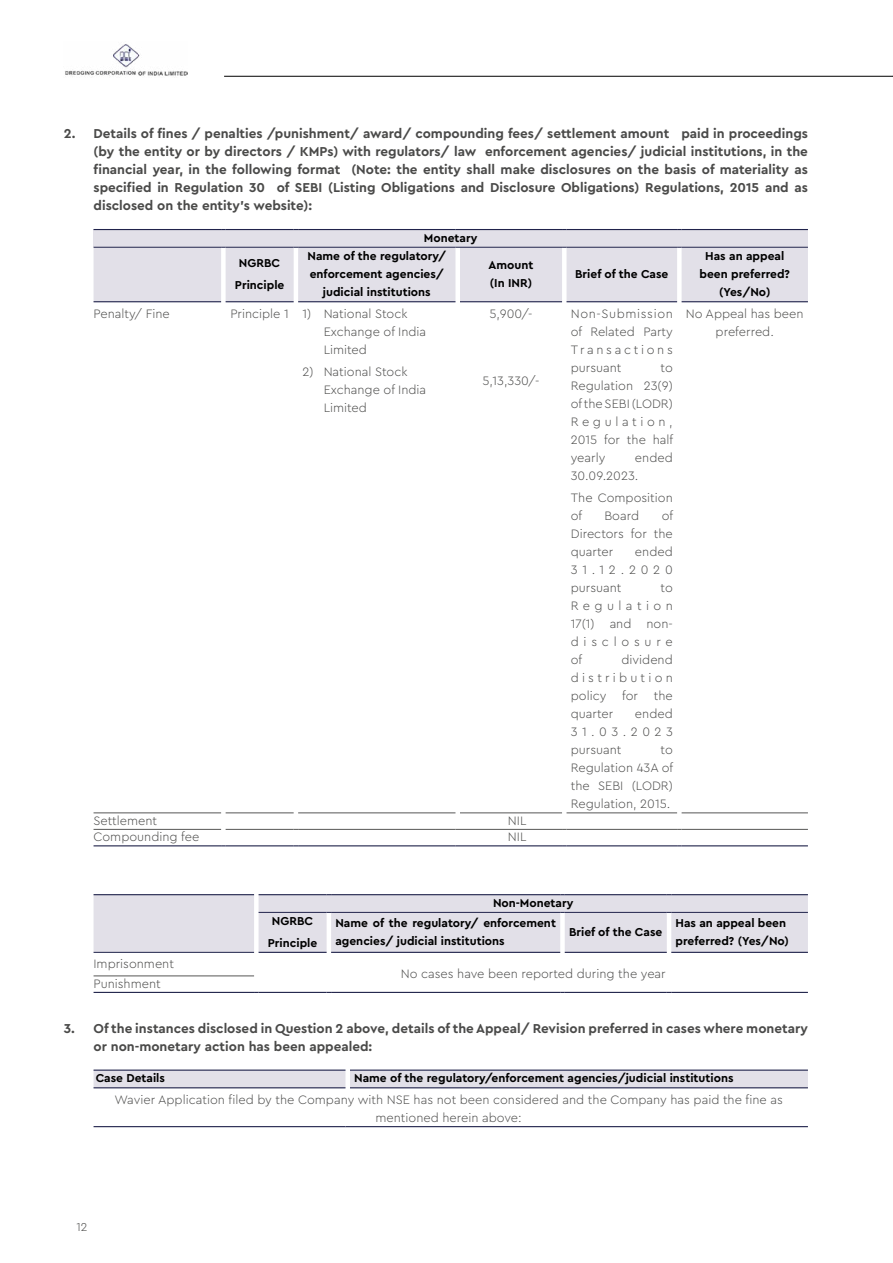
<style>
.page{position:relative;width:893px;height:1263px;background:#fff}
.page>*{position:absolute;margin:0;border:0;box-sizing:border-box;transform-origin:0 0}
.t1{font:700 13.5px/18px "Cera Pro";color:#4a4a49;text-align:justify}
.t2{font:300 12.75px/18px "Cera Pro";color:#4a4a49;text-align:justify}
.t3{font:700 12px/18px "Cera Pro";color:#000;text-align:center}
.t4{font:300 12px "Cera Pro";color:#4a4a49}
</style>
<div class="page">
<div style="left:94px;top:230px;width:714px;height:17px;background:#e2e0e8"></div>
<hr style="left:94px;top:229px;width:127px;height:1px;background:#20234b">
<hr style="left:226px;top:229px;width:68px;height:1px;background:#20234b">
<hr style="left:298px;top:229px;width:157px;height:1px;background:#20234b">
<hr style="left:460px;top:229px;width:102px;height:1px;background:#20234b">
<hr style="left:567px;top:229px;width:110px;height:1px;background:#20234b">
<hr style="left:682px;top:229px;width:126px;height:1px;background:#20234b">
<div style="left:94px;top:247px;width:714px;height:55px;background:#e2e0e8"></div>
<hr style="left:226px;top:813px;width:68px;height:1px;background:#575756">
<hr style="left:298px;top:813px;width:157px;height:1px;background:#575756">
<hr style="left:460px;top:813px;width:102px;height:1px;background:#575756">
<hr style="left:567px;top:813px;width:110px;height:1px;background:#575756">
<hr style="left:682px;top:813px;width:126px;height:1px;background:#575756">
<hr style="left:226px;top:829px;width:68px;height:1px;background:#575756">
<hr style="left:298px;top:829px;width:157px;height:1px;background:#575756">
<hr style="left:460px;top:829px;width:102px;height:1px;background:#575756">
<hr style="left:567px;top:829px;width:110px;height:1px;background:#575756">
<hr style="left:682px;top:829px;width:126px;height:1px;background:#575756">
<hr style="left:94px;top:845px;width:127px;height:1px;background:#20234b">
<hr style="left:226px;top:845px;width:68px;height:1px;background:#20234b">
<hr style="left:298px;top:845px;width:157px;height:1px;background:#20234b">
<hr style="left:460px;top:845px;width:102px;height:1px;background:#20234b">
<hr style="left:567px;top:845px;width:110px;height:1px;background:#20234b">
<hr style="left:682px;top:845px;width:126px;height:1px;background:#20234b">
<hr style="left:94px;top:813px;width:127px;height:1px;background:#575756">
<hr style="left:94px;top:829px;width:127px;height:1px;background:#575756">
<hr style="left:259px;top:952px;width:68px;height:1px;background:#20234b">
<hr style="left:331px;top:952px;width:229px;height:1px;background:#20234b">
<hr style="left:565px;top:952px;width:102px;height:1px;background:#20234b">
<hr style="left:671px;top:952px;width:137px;height:1px;background:#20234b">
<hr style="left:94px;top:992px;width:160px;height:1px;background:#20234b">
<hr style="left:94px;top:952px;width:160px;height:1px;background:#20234b">
<svg style="left:94px;top:894px;width:714px;height:58px;background:#dbd9e2"></svg>
<hr style="left:259px;top:992px;width:68px;height:1px;background:#20234b">
<hr style="left:331px;top:992px;width:229px;height:1px;background:#20234b">
<hr style="left:565px;top:992px;width:102px;height:1px;background:#20234b">
<hr style="left:671px;top:992px;width:137px;height:1px;background:#20234b">
<hr style="left:94px;top:976px;width:160px;height:1px;background:#575756">
<div style="left:94px;top:1070px;width:714px;height:18px;background:#e2e0e8"></div>
<hr style="left:350px;top:1087px;width:458px;height:1px;background:#20234b">
<hr style="left:350px;top:1069px;width:458px;height:2px;background:#20234b">
<hr style="left:94px;top:1069px;width:251px;height:2px;background:#20234b">
<hr style="left:94px;top:1087px;width:251px;height:1px;background:#20234b">
<hr style="left:94px;top:1126px;width:251px;height:1px;background:#20234b">
<hr style="left:350px;top:1126px;width:458px;height:1px;background:#20234b">
<hr style="left:224px;top:76px;width:669px;height:1px;background:#000">
<img style="left:65px;top:44px;width:122px;height:32px">
<p class="t1" style="left:94px;top:124px;width:716px;text-indent:-30px">2. Details of fines / penalties /punishment/ award/ compounding fees/ settlement amount paid in proceedings (by the entity or by directors / KMPs) with regulators/ law enforcement agencies/ judicial institutions, in the financial year, in the following format (Note: the entity shall make disclosures on the basis of materiality as specified in Regulation 30 of SEBI (Listing Obligations and Disclosure Obligations) Regulations, 2015 and as disclosed on the entity’s website):</p>
<p class="t3" style="left:424px;top:228px;width:55px">Monetary</p>
<p class="t3" style="left:235px;top:251px;width:51px;line-height:22.2px">NGRBC<br>Principle</p>
<p class="t3" style="left:308px;top:246px;width:140px">Name of the regulatory/ enforcement agencies/ judicial institutions</p>
<p class="t3" style="left:489px;top:255px;width:46px;text-align:left">Amount (In INR)</p>
<p class="t3" style="left:575px;top:264px;width:95px">Brief of the Case</p>
<p class="t3" style="left:700px;top:246px;width:92px">Has an appeal been preferred? (Yes/No)</p>
<p class="t2" style="left:94px;top:304px;width:78px">Penalty/ Fine</p>
<p class="t2" style="left:324px;top:304px;width:104px;text-align:left;text-indent:-93px">Principle 1 1) National Stock<br>Exchange of India<br>Limited</p>
<p class="t2" style="left:324px;top:362px;width:104px;text-align:left;text-indent:-21px">2) National Stock<br>Exchange of India<br>Limited</p>
<p class="t2" style="left:489px;top:304px;width:45px">5,900/-</p>
<p class="t2" style="left:483px;top:371px;width:58px">5,13,330/-</p>
<p class="t2" style="left:94px;top:811px;width:65px">Settlement</p>
<p class="t2" style="left:508px;top:811px;width:20px">NIL</p>
<p class="t2" style="left:94px;top:827px;width:107px">Compounding fee</p>
<p class="t2" style="left:508px;top:827px;width:20px">NIL</p>
<p class="t2" style="left:571px;top:304px;width:104px">Non-Submission of Related Party Transactions pursuant</p>
<p class="t2" style="left:571px;top:358px;width:104px;text-indent:90px">to Regulation 23(9) of the SEBI (LODR)<br>Regulation, 2015 for the half yearly</p>
<p class="t2" style="left:571px;top:448px;width:104px;text-indent:64px">ended<br>30.09.2023.</p>
<p class="t2" style="left:571px;top:488px;width:104px">The Composition of</p>
<p class="t2" style="left:571px;top:506px;width:104px;text-indent:91px">of Directors for the quarter</p>
<p class="t2" style="left:604px;top:506px;width:36px">Board</p>
<p class="t2" style="left:571px;top:542px;width:104px;text-indent:64px">ended 31.12.2020 pursuant</p>
<p class="t2" style="left:571px;top:578px;width:104px;text-indent:90px">to Regulation 17(1) and non&shy;disclosure of</p>
<p class="t2" style="left:571px;top:650px;width:104px;text-indent:51px">dividend distribution policy for the quarter</p>
<p class="t2" style="left:571px;top:704px;width:104px;text-indent:64px">ended 31.03.2023 pursuant</p>
<p class="t2" style="left:571px;top:740px;width:104px;text-indent:90px">to Regulation 43A of the SEBI (LODR)<br>Regulation, 2015.</p>
<p class="t2" style="left:686px;top:304px;width:119px;text-align:center">No Appeal has been preferred.</p>
<p class="t3" style="left:493px;top:893px;width:82px">Non-Monetary</p>
<p class="t3" style="left:268px;top:909px;width:51px;line-height:22.2px">NGRBC<br>Principle</p>
<p class="t3" style="left:335px;top:913px;width:222px;text-align:left">Name of the regulatory/ enforcement agencies/ judicial institutions</p>
<p class="t3" style="left:569px;top:922px;width:95px">Brief of the Case</p>
<p class="t3" style="left:676px;top:913px;width:115px;text-align:left">Has an appeal been preferred? (Yes/No)</p>
<p class="t2" style="left:94px;top:955px;width:82px">Imprisonment</p>
<p class="t2" style="left:401px;top:964px;width:266px">No cases have been reported during the year</p>
<p class="t2" style="left:94px;top:974px;width:69px">Punishment</p>
<p class="t1" style="left:94px;top:1019px;width:716px;text-indent:-30px">3. Of the instances disclosed in Question 2 above, details of the Appeal/ Revision preferred in cases where monetary or non-monetary action has been appealed:</p>
<p class="t3" style="left:96px;top:1069px;width:71px">Case Details</p>
<p class="t3" style="left:354px;top:1069px;width:381px">Name of the regulatory/enforcement agencies/judicial institutions</p>
<p class="t2" style="left:114px;top:1090px;width:670px;text-align:center">Wavier Application filed by the Company with NSE has not been considered and the Company has paid the fine as mentioned herein above:</p>
<p class="t4" style="left:77px;top:1219px;width:13px">12</p>
</div>
